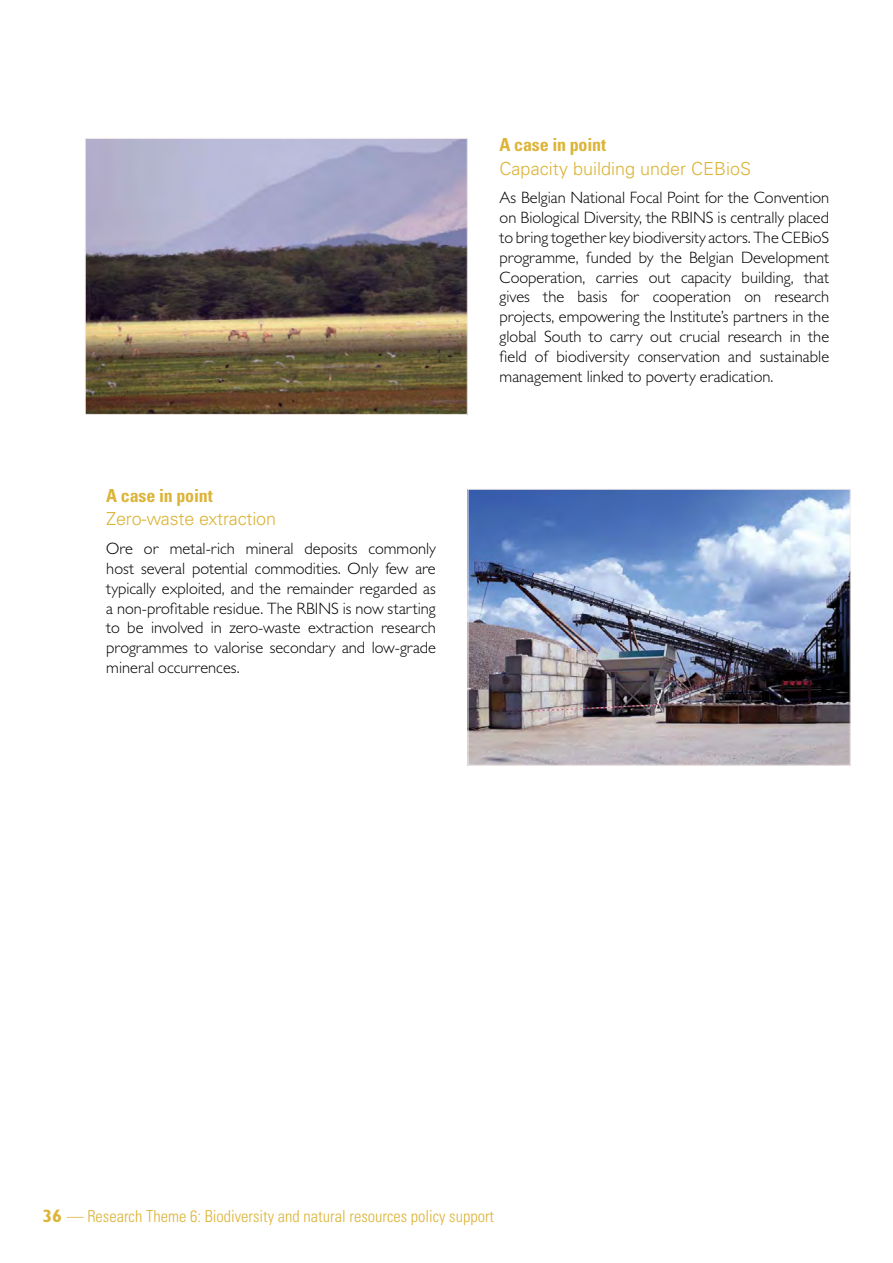
<style>
.page{position:relative;width:893px;height:1263px;background:#fff}
.page>*{position:absolute;margin:0;border:0;box-sizing:border-box;transform-origin:0 0}
.t1{font:300 18px "Univers LT Std";color:#dcb438}
.t2{font:700 condensed 18px "Univers LT Std";letter-spacing:-.01em;color:#dcb438}
.t3{font:300 16.5px/19.8px "Gill Sans MT Pro";color:#000;text-align:justify}
.t4{font:300 condensed 16.5px "Univers LT Std";color:#dcb438}
.s1{font-family:"Gill Sans MT Pro";font-weight:700;font-stretch:normal;font-size:18px}
</style>
<div class="page">
<img style="left:87px;top:140px;width:379px;height:273px">
<div style="left:85px;top:138px;width:383px;height:277px;border:1px solid #f7eeed"></div>
<img style="left:470px;top:491px;width:378px;height:272px">
<div style="left:468px;top:489px;width:382px;height:276px;border:1px solid #f7eeed"></div>
<p class="t2" style="left:106px;top:485px;width:108px">A case in point</p>
<p class="t1" style="left:106px;top:508px;width:171px">Zero-waste extraction</p>
<p class="t3" style="left:106px;top:538px;width:331px">Ore or metal-rich mineral deposits commonly host several potential commodities. Only few are typically exploited, and the remainder regarded as a non-profitable residue. The RBINS is now starting to be involved in zero-waste extraction research programmes to valorise secondary and low-grade mineral occurrences.</p>
<p class="t2" style="left:500px;top:134px;width:108px">A case in point</p>
<p class="t1" style="left:500px;top:157px;width:253px">Capacity building under CEBioS</p>
<p class="t3" style="left:500px;top:188px;width:331px">As Belgian National Focal Point for the Convention on Biological Diversity, the RBINS is centrally placed to bring together key biodiversity actors. The CEBioS programme, funded by the Belgian Development Cooperation, carries out capacity building, that gives the basis for cooperation on research projects, empowering the Institute’s partners in the global South to carry out crucial research in the field of biodiversity conservation and sustainable management linked to poverty eradication.</p>
<p class="t4" style="left:43px;top:1206px;width:453px"><span class="s1">36</span> — Research Theme 6: Biodiversity and natural resources policy support</p>
</div>
